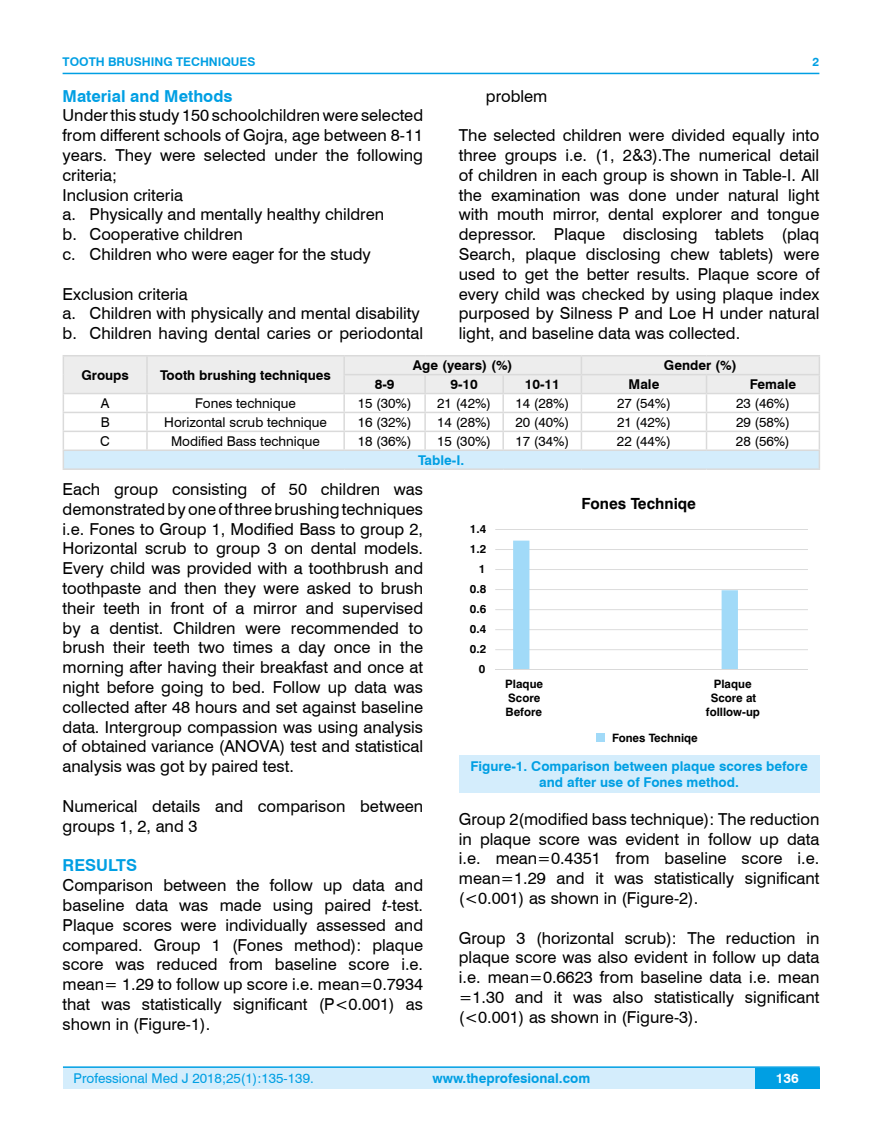
<style>
.page{position:relative;width:882px;height:1145px;background:#fff}
.page>*{position:absolute;margin:0;border:0;box-sizing:border-box;transform-origin:0 0}
.t1{font:16.5px/19.8px "Swiss 721 BT";color:#000;text-align:justify}
.t2{font:700 16.5px "Swiss 721 BT";color:#009fe3}
.t3{font:700 15.45px "Swiss 721 BT";color:#000}
.t4{font:13.5px "Swiss 721 BT";color:#000}
.t5{font:700 13.5px/16.2px "Swiss 721 BT";color:#009fe3;text-align:center}
.t6{font:700 13.5px "Swiss 721 BT";color:#000}
.t7{font:13.5px "Swiss 721 BT";color:#009fe3}
.t8{font:700 13.5px "Swiss 721 BT";color:#fff}
.t9{font:700 12px "Swiss 721 BT";color:#009fe3}
.t10{font:700 11.55px/14.1px "Swiss 721 BT";color:#000}
.s1{font-style:italic}
</style>
<div class="page">
<div style="left:63px;top:1067px;width:756px;height:21px;background:#d4edfc"></div>
<hr style="left:63px;top:1066px;width:756px;height:2px;background:#009fe3">
<div style="left:754px;top:1068px;width:65px;height:20px;background:#009fe3"></div>
<hr style="left:63px;top:73px;width:756px;height:1px;background:#009fe3">
<hr style="left:63px;top:355px;width:84px;height:1px;background:#dadada">
<hr style="left:147px;top:355px;width:197px;height:1px;background:#dadada">
<hr style="left:344px;top:355px;width:81px;height:1px;background:#dadada">
<hr style="left:425px;top:355px;width:78px;height:1px;background:#dadada">
<hr style="left:503px;top:355px;width:78px;height:1px;background:#dadada">
<hr style="left:581px;top:355px;width:125px;height:1px;background:#dadada">
<hr style="left:706px;top:355px;width:113px;height:1px;background:#dadada">
<svg style="left:63px;top:356px;width:756px;height:112px"></svg>
<hr style="left:63px;top:468px;width:84px;height:2px;background:#dadada">
<hr style="left:147px;top:468px;width:197px;height:2px;background:#dadada">
<hr style="left:344px;top:468px;width:81px;height:2px;background:#dadada">
<hr style="left:425px;top:468px;width:78px;height:2px;background:#dadada">
<hr style="left:503px;top:468px;width:78px;height:2px;background:#dadada">
<hr style="left:581px;top:468px;width:125px;height:2px;background:#dadada">
<hr style="left:706px;top:468px;width:113px;height:2px;background:#dadada">
<hr style="left:495px;top:649px;width:312px;height:1px;background:#d9d9d9">
<hr style="left:495px;top:629px;width:312px;height:1px;background:#d9d9d9">
<hr style="left:495px;top:609px;width:312px;height:1px;background:#d9d9d9">
<hr style="left:495px;top:589px;width:312px;height:1px;background:#d9d9d9">
<hr style="left:495px;top:569px;width:312px;height:1px;background:#d9d9d9">
<hr style="left:495px;top:549px;width:312px;height:1px;background:#d9d9d9">
<hr style="left:495px;top:529px;width:312px;height:1px;background:#d9d9d9">
<svg style="left:513px;top:540px;width:224px;height:129px"></svg>
<hr style="left:495px;top:669px;width:312px;height:1px;background:#d9d9d9">
<div style="left:596px;top:733px;width:8px;height:8px;background:#a1daf8"></div>
<div style="left:458px;top:754px;width:361px;height:38px;background:#d4edfc"></div>
<p class="t9" style="left:63px;top:53px;width:194px">TOOTH BRUSHING TECHNIQUES</p>
<p class="t2" style="left:63px;top:84px;width:171px">Material and Methods</p>
<p class="t1" style="left:63px;top:105px;width:362px;text-align:left">Under this study 150 schoolchildren were selected from different schools of Gojra, age between 8-11 years. They were selected under the following criteria;<br>Inclusion criteria<br>a. Physically and mentally healthy children<br>b. Cooperative children<br>c. Children who were eager for the study</p>
<p class="t1" style="left:63px;top:283px;width:362px;text-align:left">Exclusion criteria<br>a. Children with physically and mental disability b. Children having dental caries or periodontal</p>
<p class="t9" style="left:812px;top:53px;width:8px">2</p>
<p class="t1" style="left:485px;top:85px;width:63px">problem</p>
<p class="t1" style="left:458px;top:125px;width:362px">The selected children were divided equally into three groups i.e. (1, 2&amp;3).The numerical detail of children in each group is shown in Table-I. All the examination was done under natural light with mouth mirror, dental explorer and tongue depressor. Plaque disclosing tablets (plaq Search, plaque disclosing chew tablets) were used to get the better results. Plaque score of every child was checked by using plaque index purposed by Silness P and Loe H under natural light, and baseline data was collected.</p>
<p class="t6" style="left:81px;top:365px;width:49px">Groups</p>
<p class="t6" style="left:160px;top:365px;width:172px">Tooth brushing techniques</p>
<p class="t6" style="left:413px;top:356px;width:101px">Age (years) (%)</p>
<p class="t6" style="left:663px;top:356px;width:74px">Gender (%)</p>
<p class="t6" style="left:374px;top:375px;width:21px">8-9</p>
<p class="t6" style="left:450px;top:375px;width:29px">9-10</p>
<p class="t6" style="left:524px;top:375px;width:37px">10-11</p>
<p class="t6" style="left:628px;top:375px;width:32px">Male</p>
<p class="t6" style="left:749px;top:375px;width:48px">Female</p>
<p class="t4" style="left:101px;top:394px;width:10px">A</p>
<p class="t4" style="left:195px;top:394px;width:102px">Fones technique</p>
<p class="t4" style="left:357px;top:394px;width:55px">15 (30%)</p>
<p class="t4" style="left:437px;top:394px;width:55px">21 (42%)</p>
<p class="t4" style="left:515px;top:394px;width:55px">14 (28%)</p>
<p class="t4" style="left:616px;top:394px;width:55px">27 (54%)</p>
<p class="t4" style="left:735px;top:394px;width:55px">23 (46%)</p>
<p class="t4" style="left:101px;top:413px;width:10px">B</p>
<p class="t4" style="left:164px;top:413px;width:164px">Horizontal scrub technique</p>
<p class="t4" style="left:357px;top:413px;width:55px">16 (32%)</p>
<p class="t4" style="left:437px;top:413px;width:55px">14 (28%)</p>
<p class="t4" style="left:515px;top:413px;width:55px">20 (40%)</p>
<p class="t4" style="left:616px;top:413px;width:55px">21 (42%)</p>
<p class="t4" style="left:735px;top:413px;width:55px">29 (58%)</p>
<p class="t4" style="left:100px;top:432px;width:11px">C</p>
<p class="t4" style="left:171px;top:432px;width:150px">Modified Bass technique</p>
<p class="t4" style="left:357px;top:432px;width:55px">18 (36%)</p>
<p class="t4" style="left:437px;top:432px;width:55px">15 (30%)</p>
<p class="t4" style="left:515px;top:432px;width:55px">17 (34%)</p>
<p class="t4" style="left:616px;top:432px;width:55px">22 (44%)</p>
<p class="t4" style="left:735px;top:432px;width:55px">28 (56%)</p>
<p class="t5" style="left:418px;top:451px;width:48px">Table-I.</p>
<p class="t1" style="left:63px;top:478px;width:362px">Each group consisting of 50 children was demonstrated by one of three brushing techniques i.e. Fones to Group 1, Modified Bass to group 2, Horizontal scrub to group 3 on dental models.<br>Every child was provided with a toothbrush and toothpaste and then they were asked to brush their teeth in front of a mirror and supervised by a dentist. Children were recommended to brush their teeth two times a day once in the morning after having their breakfast and once at night before going to bed. Follow up data was collected after 48 hours and set against baseline data. Intergroup compassion was using analysis of obtained variance (ANOVA) test and statistical analysis was got by paired test.</p>
<p class="t1" style="left:63px;top:795px;width:362px">Numerical details and comparison between groups 1, 2, and 3</p>
<p class="t2" style="left:63px;top:854px;width:76px">RESULTS</p>
<p class="t1" style="left:63px;top:874px;width:362px">Comparison between the follow up data and baseline data was made using paired <span class="s1">t</span>-test.<br>Plaque scores were individually assessed and compared. Group 1 (Fones method): plaque score was reduced from baseline score i.e. mean= 1.29 to follow up score i.e. mean=0.7934 that was statistically significant (P&lt;0.001) as shown in (Figure-1).</p>
<p class="t10" style="left:469px;top:521px;width:18px">1.4</p>
<p class="t10" style="left:469px;top:542px;width:18px">1.2</p>
<p class="t10" style="left:478px;top:562px;width:8px">1</p>
<p class="t10" style="left:469px;top:582px;width:18px">0.8</p>
<p class="t10" style="left:469px;top:602px;width:18px">0.6</p>
<p class="t10" style="left:469px;top:622px;width:18px">0.4</p>
<p class="t10" style="left:469px;top:642px;width:18px">0.2</p>
<p class="t10" style="left:478px;top:662px;width:8px">0</p>
<p class="t3" style="left:581px;top:494px;width:116px">Fones Techniqe</p>
<p class="t10" style="left:505px;top:677px;width:39px">Plaque<br>Score<br>Before</p>
<p class="t10" style="left:705px;top:677px;width:55px;text-align:center">Plaque<br>Score at folllow-up</p>
<p class="t10" style="left:611px;top:730px;width:87px">Fones Techniqe</p>
<p class="t5" style="left:470px;top:757px;width:338px">Figure-1. Comparison between plaque scores before and after use of Fones method.</p>
<p class="t1" style="left:458px;top:808px;width:362px">Group 2(modified bass technique): The reduction in plaque score was evident in follow up data i.e. mean=0.4351 from baseline score i.e. mean=1.29 and it was statistically significant (&lt;0.001) as shown in (Figure-2).</p>
<p class="t1" style="left:458px;top:927px;width:362px">Group 3 (horizontal scrub): The reduction in plaque score was also evident in follow up data i.e. mean=0.6623 from baseline data i.e. mean =1.30 and it was also statistically significant (&lt;0.001) as shown in (Figure-3).</p>
<p class="t7" style="left:74px;top:1069px;width:241px">Professional Med J 2018;25(1):135-139.</p>
<p class="t5" style="left:432px;top:1069px;width:159px">www.theprofesional.com</p>
<p class="t8" style="left:775px;top:1069px;width:24px">136</p>
</div>
